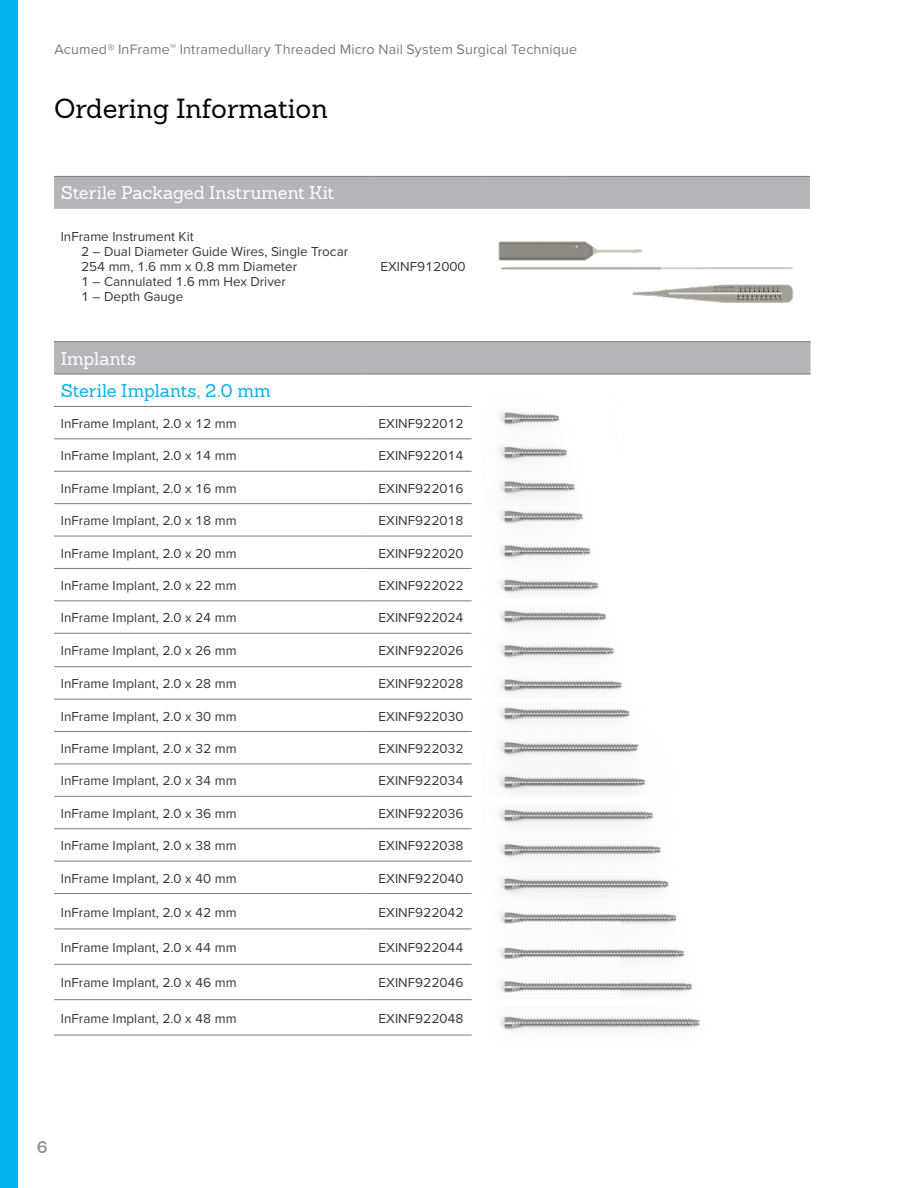
<style>
.page{position:relative;width:918px;height:1188px;background:#fff}
.page>*{position:absolute;margin:0;border:0;box-sizing:border-box;transform-origin:0 0}
.t1{font:27px "Sanchez Slab";color:#00000a}
.t2{font:18px "Sanchez Slab";color:#fff}
.t3{font:18px "Sanchez Slab";color:#00b3ef}
.t4{font:600 16.5px "Sanchez Slab";color:#8e9297}
.t5{font:14.25px "Proxima Nova";letter-spacing:.01em;color:#787b81}
.t6{font:13.5px/15px "Proxima Nova";color:#343741}
</style>
<div class="page">
<div style="left:54px;top:177px;width:756px;height:32px;background:#b3b5b9"></div>
<hr style="left:54px;top:176px;width:320px;height:1px;background:#797d82">
<hr style="left:374px;top:176px;width:106px;height:1px;background:#797d82">
<hr style="left:480px;top:176px;width:87px;height:1px;background:#797d82">
<hr style="left:567px;top:176px;width:243px;height:1px;background:#797d82">
<div style="left:54px;top:342px;width:757px;height:32px;background:#b3b5b9"></div>
<hr style="left:54px;top:438px;width:310px;height:1px;background:#797d82">
<hr style="left:54px;top:471px;width:310px;height:1px;background:#797d82">
<hr style="left:54px;top:503px;width:310px;height:1px;background:#797d82">
<hr style="left:54px;top:536px;width:310px;height:1px;background:#797d82">
<hr style="left:54px;top:568px;width:310px;height:1px;background:#797d82">
<hr style="left:54px;top:600px;width:310px;height:1px;background:#797d82">
<hr style="left:54px;top:633px;width:310px;height:1px;background:#797d82">
<hr style="left:364px;top:438px;width:108px;height:1px;background:#797d82">
<hr style="left:364px;top:471px;width:108px;height:1px;background:#797d82">
<hr style="left:364px;top:503px;width:108px;height:1px;background:#797d82">
<hr style="left:364px;top:536px;width:108px;height:1px;background:#797d82">
<hr style="left:364px;top:568px;width:108px;height:1px;background:#797d82">
<hr style="left:364px;top:600px;width:108px;height:1px;background:#797d82">
<hr style="left:364px;top:633px;width:108px;height:1px;background:#797d82">
<hr style="left:54px;top:666px;width:310px;height:1px;background:#797d82">
<hr style="left:364px;top:666px;width:108px;height:1px;background:#797d82">
<hr style="left:364px;top:341px;width:108px;height:1px;background:#797d82">
<hr style="left:472px;top:341px;width:339px;height:1px;background:#797d82">
<hr style="left:54px;top:699px;width:310px;height:1px;background:#797d82">
<hr style="left:364px;top:699px;width:108px;height:1px;background:#797d82">
<hr style="left:54px;top:731px;width:310px;height:1px;background:#797d82">
<hr style="left:364px;top:731px;width:108px;height:1px;background:#797d82">
<hr style="left:54px;top:764px;width:310px;height:1px;background:#797d82">
<hr style="left:364px;top:764px;width:108px;height:1px;background:#797d82">
<hr style="left:54px;top:796px;width:310px;height:1px;background:#797d82">
<hr style="left:364px;top:796px;width:108px;height:1px;background:#797d82">
<hr style="left:54px;top:828px;width:310px;height:1px;background:#797d82">
<hr style="left:364px;top:828px;width:108px;height:1px;background:#797d82">
<hr style="left:54px;top:861px;width:310px;height:1px;background:#797d82">
<hr style="left:364px;top:861px;width:108px;height:1px;background:#797d82">
<hr style="left:54px;top:893px;width:310px;height:1px;background:#797d82">
<hr style="left:364px;top:893px;width:108px;height:1px;background:#797d82">
<hr style="left:54px;top:929px;width:310px;height:1px;background:#797d82">
<hr style="left:364px;top:929px;width:108px;height:1px;background:#797d82">
<hr style="left:54px;top:964px;width:310px;height:1px;background:#797d82">
<hr style="left:364px;top:964px;width:108px;height:1px;background:#797d82">
<hr style="left:54px;top:999px;width:310px;height:1px;background:#797d82">
<hr style="left:364px;top:999px;width:108px;height:1px;background:#797d82">
<hr style="left:54px;top:1035px;width:310px;height:1px;background:#797d82">
<hr style="left:364px;top:1035px;width:108px;height:1px;background:#797d82">
<hr style="left:54px;top:341px;width:310px;height:1px;background:#797d82">
<hr style="left:54px;top:374px;width:310px;height:1px;background:#797d82">
<hr style="left:364px;top:374px;width:108px;height:1px;background:#797d82">
<hr style="left:472px;top:374px;width:339px;height:1px;background:#797d82">
<hr style="left:54px;top:406px;width:310px;height:1px;background:#797d82">
<hr style="left:364px;top:406px;width:108px;height:1px;background:#797d82">
<img style="left:499px;top:412px;width:76px;height:77px">
<img style="left:499px;top:489px;width:100px;height:105px">
<img style="left:499px;top:610px;width:123px;height:83px">
<img style="left:499px;top:707px;width:146px;height:85px">
<img style="left:499px;top:808px;width:170px;height:82px">
<img style="left:499px;top:890px;width:193px;height:103px">
<img style="left:499px;top:1016px;width:201px;height:15px">
<img style="left:498px;top:241px;width:296px;height:62px">
<div style="left:0;top:0;width:18px;height:1188px;background:#00b3ef"></div>
<p class="t5" style="left:55px;top:39px;width:524px">Acumed® InFrame™ Intramedullary Threaded Micro Nail System Surgical Technique</p>
<h1 class="t1" style="left:54px;top:91px;width:275px">Ordering Information</h1>
<h2 class="t2" style="left:61px;top:181px;width:275px">Sterile Packaged Instrument Kit</h2>
<p class="t6" style="left:81px;top:228px;width:269px;text-indent:-20px">InFrame Instrument Kit<br>2 – Dual Diameter Guide Wires, Single Trocar<br>254 mm, 1.6 mm x 0.8 mm Diameter<br>1 – Cannulated 1.6 mm Hex Driver<br>1 – Depth Gauge</p>
<p class="t6" style="left:380px;top:258px;width:87px">EXINF912000</p>
<h2 class="t2" style="left:61px;top:346px;width:77px">Implants</h2>
<h2 class="t3" style="left:61px;top:379px;width:211px">Sterile Implants, 2.0 mm</h2>
<p class="t6" style="left:61px;top:415px;width:177px">InFrame Implant, 2.0 x 12 mm</p>
<p class="t6" style="left:379px;top:415px;width:87px">EXINF922012</p>
<p class="t6" style="left:61px;top:448px;width:177px">InFrame Implant, 2.0 x 14 mm</p>
<p class="t6" style="left:379px;top:448px;width:87px">EXINF922014</p>
<p class="t6" style="left:61px;top:480px;width:177px">InFrame Implant, 2.0 x 16 mm</p>
<p class="t6" style="left:379px;top:480px;width:87px">EXINF922016</p>
<p class="t6" style="left:61px;top:513px;width:177px">InFrame Implant, 2.0 x 18 mm</p>
<p class="t6" style="left:379px;top:513px;width:87px">EXINF922018</p>
<p class="t6" style="left:61px;top:545px;width:177px">InFrame Implant, 2.0 x 20 mm</p>
<p class="t6" style="left:379px;top:545px;width:87px">EXINF922020</p>
<p class="t6" style="left:61px;top:577px;width:177px">InFrame Implant, 2.0 x 22 mm</p>
<p class="t6" style="left:379px;top:577px;width:87px">EXINF922022</p>
<p class="t6" style="left:61px;top:610px;width:177px">InFrame Implant, 2.0 x 24 mm</p>
<p class="t6" style="left:379px;top:610px;width:87px">EXINF922024</p>
<p class="t6" style="left:61px;top:643px;width:177px">InFrame Implant, 2.0 x 26 mm</p>
<p class="t6" style="left:379px;top:643px;width:87px">EXINF922026</p>
<p class="t6" style="left:61px;top:676px;width:177px">InFrame Implant, 2.0 x 28 mm</p>
<p class="t6" style="left:379px;top:676px;width:87px">EXINF922028</p>
<p class="t6" style="left:61px;top:708px;width:177px">InFrame Implant, 2.0 x 30 mm</p>
<p class="t6" style="left:379px;top:708px;width:87px">EXINF922030</p>
<p class="t6" style="left:61px;top:740px;width:177px">InFrame Implant, 2.0 x 32 mm</p>
<p class="t6" style="left:379px;top:740px;width:87px">EXINF922032</p>
<p class="t6" style="left:61px;top:773px;width:177px">InFrame Implant, 2.0 x 34 mm</p>
<p class="t6" style="left:379px;top:773px;width:87px">EXINF922034</p>
<p class="t6" style="left:61px;top:805px;width:177px">InFrame Implant, 2.0 x 36 mm</p>
<p class="t6" style="left:379px;top:805px;width:87px">EXINF922036</p>
<p class="t6" style="left:61px;top:838px;width:177px">InFrame Implant, 2.0 x 38 mm</p>
<p class="t6" style="left:379px;top:838px;width:87px">EXINF922038</p>
<p class="t6" style="left:61px;top:870px;width:177px">InFrame Implant, 2.0 x 40 mm</p>
<p class="t6" style="left:379px;top:870px;width:87px">EXINF922040</p>
<p class="t6" style="left:61px;top:904px;width:177px">InFrame Implant, 2.0 x 42 mm</p>
<p class="t6" style="left:379px;top:904px;width:87px">EXINF922042</p>
<p class="t6" style="left:61px;top:939px;width:177px">InFrame Implant, 2.0 x 44 mm</p>
<p class="t6" style="left:379px;top:939px;width:87px">EXINF922044</p>
<p class="t6" style="left:61px;top:975px;width:177px">InFrame Implant, 2.0 x 46 mm</p>
<p class="t6" style="left:379px;top:975px;width:87px">EXINF922046</p>
<p class="t6" style="left:61px;top:1010px;width:177px">InFrame Implant, 2.0 x 48 mm</p>
<p class="t6" style="left:379px;top:1010px;width:87px">EXINF922048</p>
<p class="t4" style="left:37px;top:1136px;width:12px">6</p>
</div>
